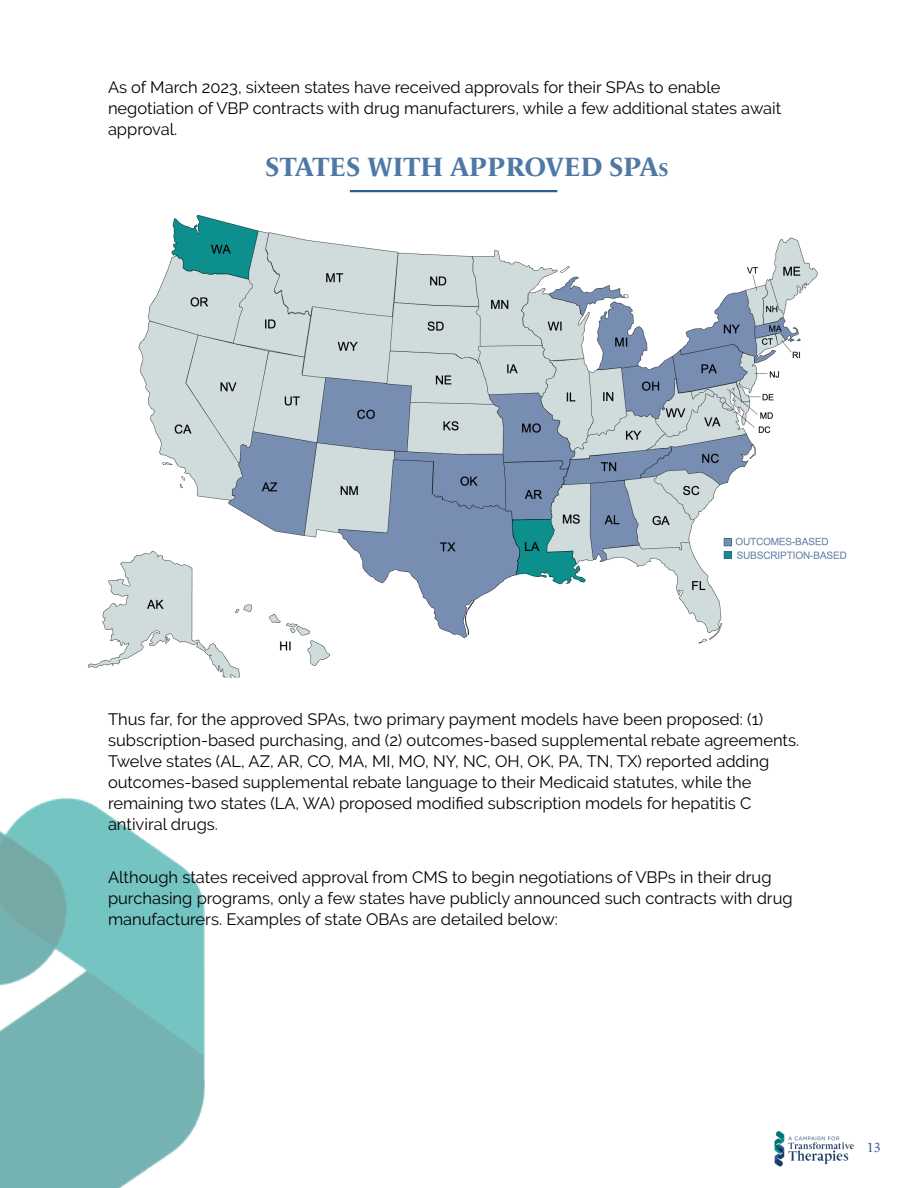
<style>
.page{position:relative;width:918px;height:1188px;background:#fff}
.page>*{position:absolute;margin:0;border:0;box-sizing:border-box;transform-origin:0 0}
.Subheadings{font:700 27px "Le Monde Livre Std";color:#4e78a5}
.Body{font:16.5px/21px "Raleway";color:#040101}
.t1{font:13.5px "Le Monde Livre Std";color:#43549a}
.s1{font-size:18.9px}
</style>
<div class="page">
<img style="left:0;top:797px;width:205px;height:391px">
<img style="left:774px;top:1131px;width:80px;height:36px">
<img style="left:87px;top:215px;width:760px;height:462px">
<hr style="left:350px;top:190px;width:207px;height:2px;background:#2f6095">
<p class="Body" style="left:108px;top:77px;width:675px">As of March 2023, sixteen states have received approvals for their SPAs to enable negotiation of VBP contracts with drug manufacturers, while a few additional states await approval.</p>
<p class="Subheadings" style="left:265px;top:151px;width:405px">STATES WITH APPROVED SPA<span class="s1">s</span></p>
<p class="Body" style="left:108px;top:709px;width:693px">Thus far, for the approved SPAs, two primary payment models have been proposed: (1) subscription-based purchasing, and (2) outcomes-based supplemental rebate agreements.<br>Twelve states (AL, AZ, AR, CO, MA, MI, MO, NY, NC, OH, OK, PA, TN, TX) reported adding outcomes-based supplemental rebate language to their Medicaid statutes, while the remaining two states (LA, WA) proposed modified subscription models for hepatitis C antiviral drugs.</p>
<p class="Body" style="left:108px;top:867px;width:686px">Although states received approval from CMS to begin negotiations of VBPs in their drug purchasing programs, only a few states have publicly announced such contracts with drug manufacturers. Examples of state OBAs are detailed below:</p>
<p class="t1" style="left:867px;top:1139px;width:15px">13</p>
</div>
